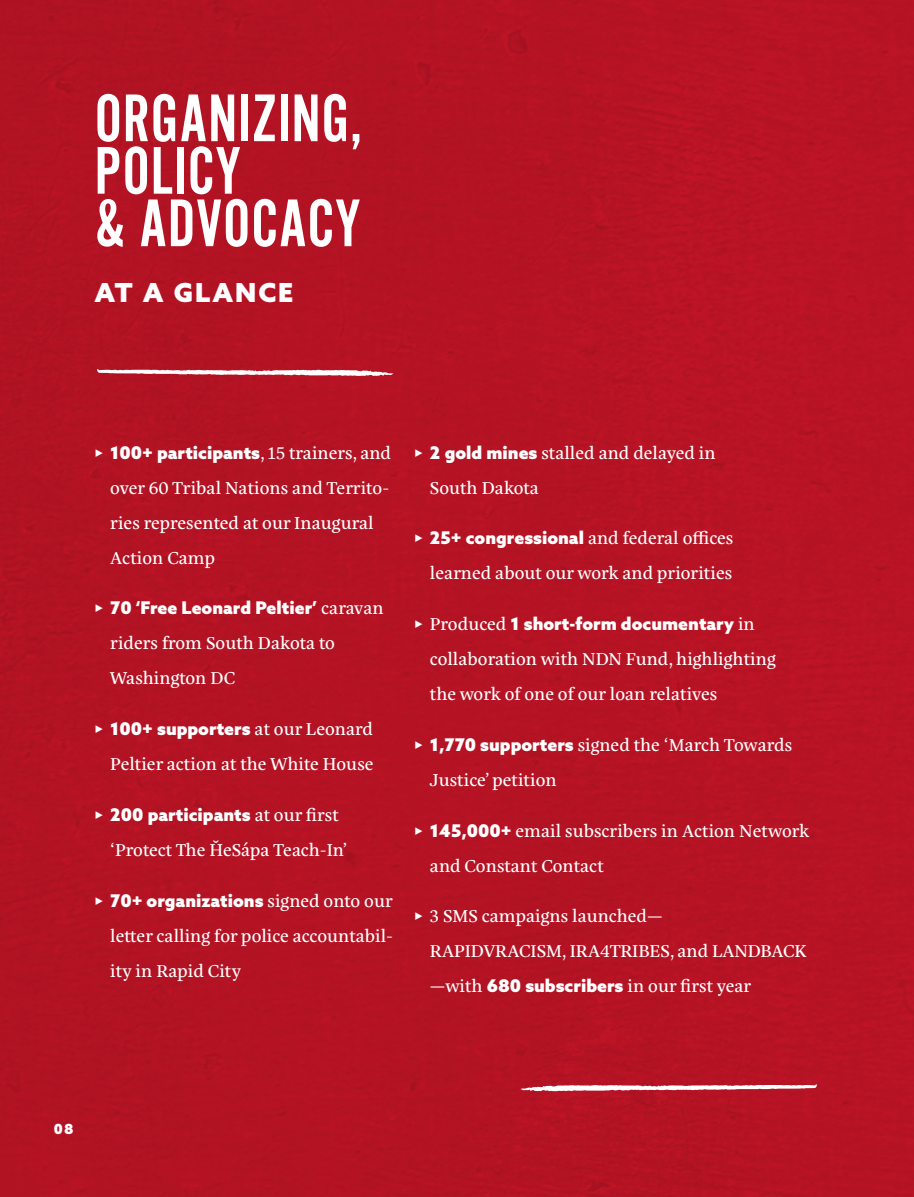
<style>
.page{position:relative;width:914px;height:1197px;background:#b41324}
.page>*{position:absolute;margin:0;border:0;box-sizing:border-box;transform-origin:0 0}
.t1{font:70px/52.5px "Alternate Got No 2 D";letter-spacing:.01em;color:#fff}
.t2{font:900 26.25px "Azo Sans";letter-spacing:.075em;color:#fff}
.t3{font:17.5px/35px "Eskorte Latin";color:#fff}
.t4{font:900 17.5px "Azo Sans";color:#fff}
.t5{font:900 14px "Azo Sans";color:#fff}
.s1{font-family:"Alternate Got No 1 D";font-weight:400}
.s2{font-family:"Eskorte Latin";font-weight:400}
.s3{font-family:"Alternate Got No 1 D"}
.s4{font-family:"Azo Sans";font-weight:900}
</style>
<div class="page">
<svg style="left:520px;top:1084px;width:296px;height:7px"></svg>
<svg style="left:97px;top:369px;width:296px;height:7px"></svg>
<h1 class="t1" style="left:94px;top:94px;width:269px">ORGANIZING,<br>POLICY<br>&amp; ADVOCACY</h1>
<h2 class="t2" style="left:94px;top:275px;width:200px">AT A GLANCE</h2>
<p class="t4" style="left:94px;top:441px;width:298px"><span class="s1">▸</span> 100+ participants<span class="s2">, 15 trainers, and</span></p>
<p class="t3" style="left:110px;top:470px;width:281px">over 60 Tribal Nations and Territo&shy;ries represented at our Inaugural<br>Action Camp</p>
<p class="t4" style="left:94px;top:596px;width:291px"><span class="s1">▸</span> 70 ‘Free Leonard Peltier’ <span class="s2">caravan</span></p>
<p class="t3" style="left:110px;top:626px;width:226px">riders from South Dakota to<br>Washington DC</p>
<p class="t4" style="left:94px;top:717px;width:280px"><span class="s1">▸</span> 100+ supporters <span class="s2">at our Leonard</span></p>
<p class="t3" style="left:110px;top:746px;width:265px">Peltier action at the White House</p>
<p class="t4" style="left:94px;top:803px;width:246px"><span class="s1">▸</span> 200 participants <span class="s2">at our first</span></p>
<p class="t3" style="left:110px;top:832px;width:238px">‘Protect The ȞeSápa Teach-In’</p>
<p class="t4" style="left:94px;top:889px;width:299px"><span class="s1">▸</span> 70+ organizations <span class="s2">signed onto our</span></p>
<p class="t3" style="left:110px;top:918px;width:284px">letter calling for police accountabil&shy;ity in Rapid City</p>
<p class="t3" style="left:430px;top:435px;width:287px;text-indent:-16px"><span class="s3">▸</span> <span class="s4">2 gold mines</span> stalled and delayed in<br>South Dakota</p>
<p class="t3" style="left:414px;top:521px;width:321px;text-align:right"><span class="s3">▸</span> <span class="s4">25+ congressional</span> and federal offices learned about our work and priorities</p>
<p class="t4" style="left:414px;top:612px;width:342px"><span class="s1">▸</span> <span class="s2">Produced</span> 1 short-form documentary <span class="s2">in</span></p>
<p class="t3" style="left:430px;top:641px;width:347px">collaboration with NDN Fund, highlighting the work of one of our loan relatives</p>
<p class="t3" style="left:430px;top:727px;width:364px;text-indent:-16px"><span class="s3">▸</span> <span class="s4">1,770 supporters</span> signed the ‘March Towards<br>Justice’ petition</p>
<p class="t3" style="left:430px;top:813px;width:381px;text-indent:-16px"><span class="s3">▸</span> <span class="s4">145,000+</span> email subscribers in Action Network and Constant Contact</p>
<p class="t3" style="left:430px;top:899px;width:378px;text-indent:-16px"><span class="s3">▸</span> 3 SMS campaigns launched—<br>RAPIDVRACISM, IRA4TRIBES, and LANDBACK —with <span class="s4">680 subscribers</span> in our first year</p>
<p class="t5" style="left:54px;top:1120px;width:21px">08</p>
</div>
